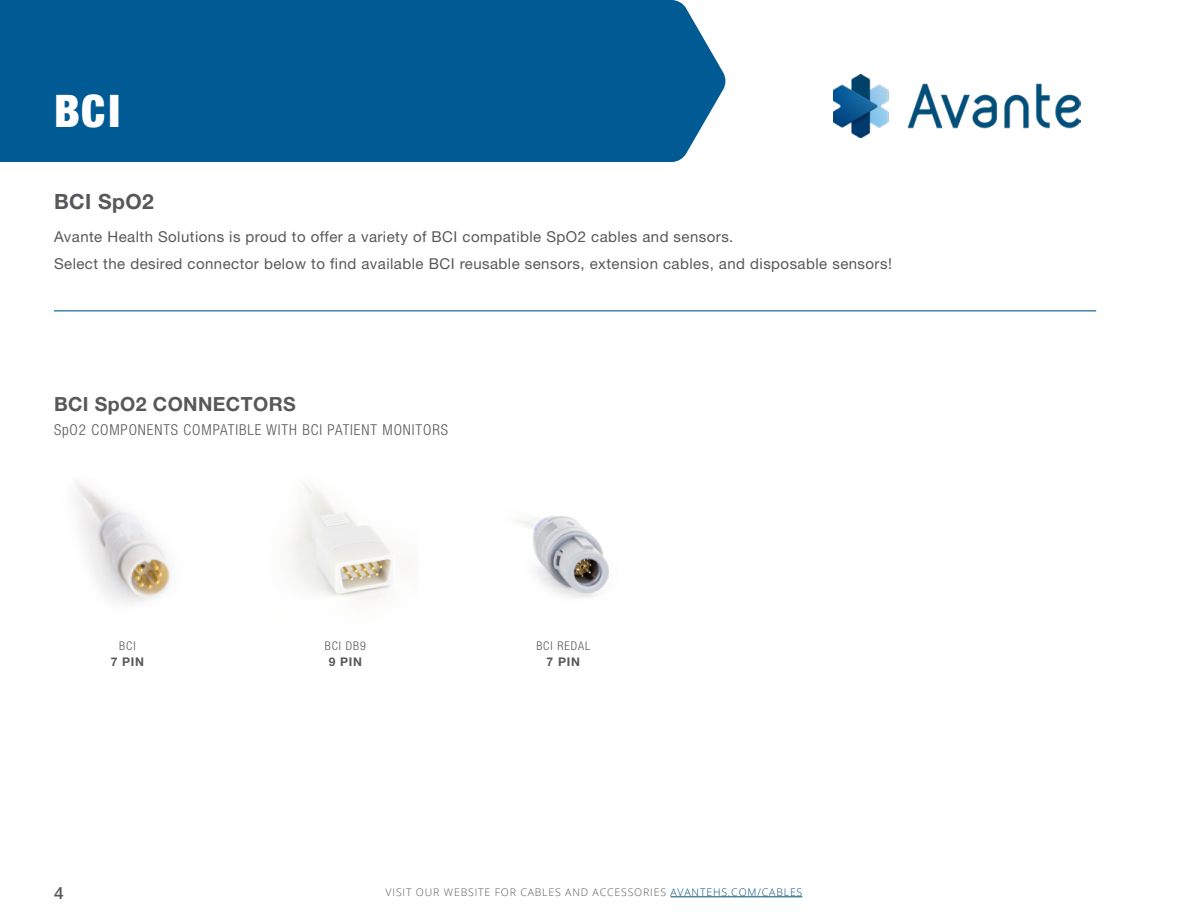
<style>
.page{position:relative;width:1188px;height:918px;background:#fff}
.page>*{position:absolute;margin:0;border:0;box-sizing:border-box;transform-origin:0 0}
.t1{font:900 condensed 45px "Helvetica Neue LT Std";color:#fff}
.t2{font:700 21px "Helvetica Neue LT Std";letter-spacing:.02em;color:#58585a}
.t3{font:700 19.5px "Helvetica Neue LT Std";letter-spacing:.02em;color:#58585a}
.t4{font:600 16.5px "Open Sans";color:#58585a}
.t5{font:15px/27px "Helvetica Neue LT Std";letter-spacing:.03em;color:#58585a}
.t6{font:300 condensed 15px "Helvetica Neue LT Std";letter-spacing:.06em;color:#58585a}
.t7{font:300 condensed 12px "Helvetica Neue LT Std";letter-spacing:.08em;color:#58585a}
.t8{font:700 12px "Helvetica Neue LT Std";letter-spacing:.06em;color:#58585a}
.t9{font:300 10.5px "Open Sans";letter-spacing:.08em;color:#58585a}
.s1{color:#004e79}
</style>
<div class="page">
<hr style="left:670px;top:897px;width:132px;height:1px;background:#004e79">
<div style="left:0;top:0;width:726px;height:162px;background:#005b94"></div>
<hr style="left:54px;top:310px;width:1042px;height:1px;background:#005b94">
<img style="left:76px;top:483px;width:95px;height:120px">
<img style="left:289px;top:484px;width:104px;height:117px">
<img style="left:520px;top:516px;width:89px;height:82px">
<img style="left:833px;top:74px;width:247px;height:63px">
<h1 class="t1" style="left:54px;top:83px;width:68px">BCI</h1>
<h2 class="t2" style="left:54px;top:189px;width:101px">BCI SpO2</h2>
<p class="t5" style="left:54px;top:223px;width:839px">Avante Health Solutions is proud to offer a variety of BCI compatible SpO2 cables and sensors.<br>Select the desired connector below to find available BCI reusable sensors, extension cables, and disposable sensors!</p>
<h3 class="t3" style="left:54px;top:392px;width:243px">BCI SpO2 CONNECTORS</h3>
<p class="t6" style="left:54px;top:421px;width:395px">SpO2 COMPONENTS COMPATIBLE WITH BCI PATIENT MONITORS</p>
<p class="t7" style="left:119px;top:639px;width:18px">BCI</p>
<p class="t8" style="left:111px;top:655px;width:35px">7 PIN</p>
<p class="t7" style="left:325px;top:639px;width:43px">BCI DB9</p>
<p class="t8" style="left:329px;top:655px;width:35px">9 PIN</p>
<p class="t7" style="left:536px;top:639px;width:55px">BCI REDAL</p>
<p class="t8" style="left:547px;top:655px;width:35px">7 PIN</p>
<p class="t4" style="left:54px;top:882px;width:11px">4</p>
<p class="t9" style="left:386px;top:885px;width:418px">VISIT OUR WEBSITE FOR CABLES AND ACCESSORIES <span class="s1">AVANTEHS.COM/CABLES</span></p>
</div>
